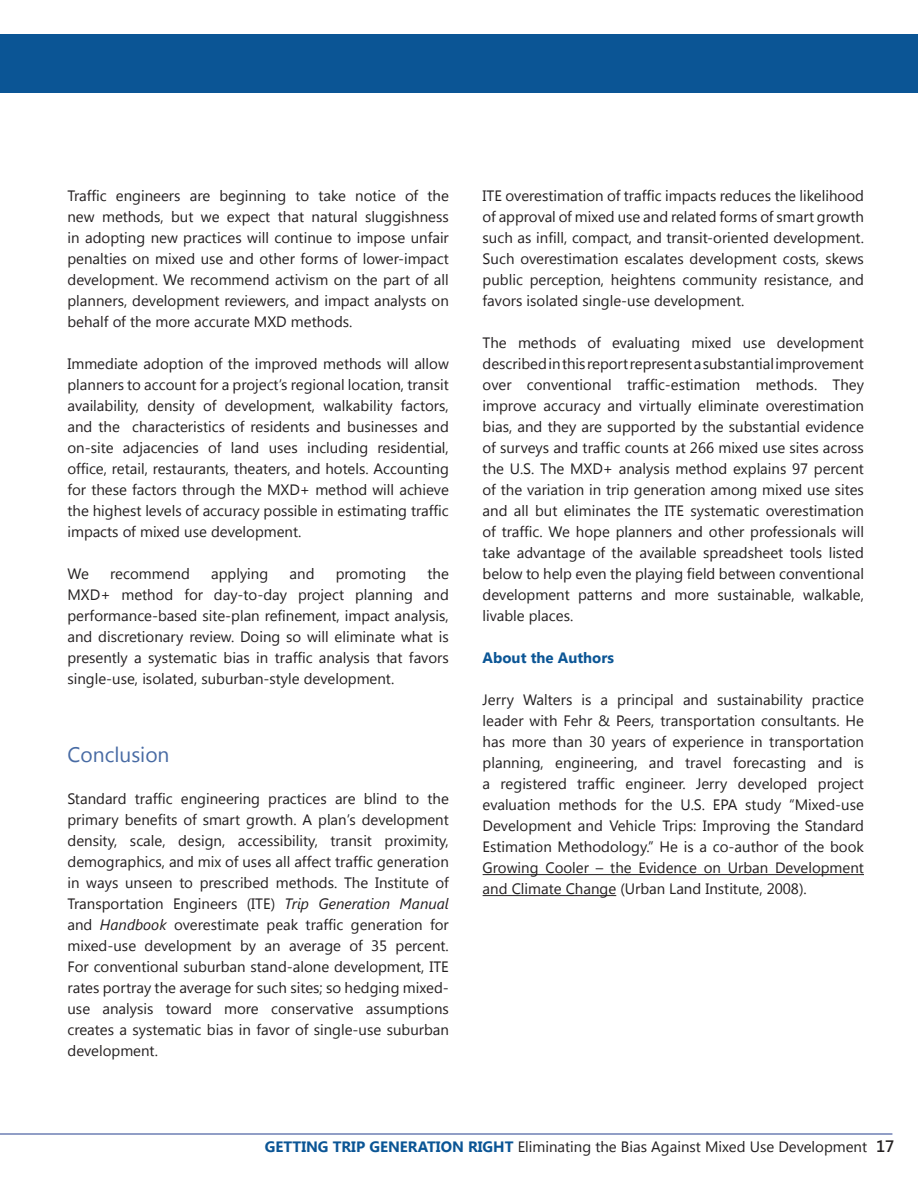
<style>
.page{position:relative;width:918px;height:1188px;background:#fff}
.page>*{position:absolute;margin:0;border:0;box-sizing:border-box;transform-origin:0 0}
.t1{font:21px "Segoe UI";color:#486ba4}
.t2{font:15px/21px "Segoe UI";color:#231f20;text-align:justify}
.t3{font:700 15px "Segoe UI";color:#0b5595}
.s1{font-style:italic}
.s2{font-weight:700;color:#0b5595}
.s3{font-weight:600;font-size:16.5px}
</style>
<div class="page">
<hr style="left:0;top:1134px;width:892px;height:1px;background:#253f8e">
<div style="left:0;top:34px;width:918px;height:58px;background:#0b5595"></div>
<hr style="left:483px;top:874px;width:381px;height:1px;background:#231f20">
<hr style="left:483px;top:895px;width:133px;height:1px;background:#231f20">
<p class="t2" style="left:68px;top:185px;width:383px">Traffic engineers are beginning to take notice of the new methods, but we expect that natural sluggishness in adopting new practices will continue to impose unfair penalties on mixed use and other forms of lower-impact development. We recommend activism on the part of all planners, development reviewers, and impact analysts on behalf of the more accurate MXD methods.</p>
<p class="t2" style="left:68px;top:353px;width:383px">Immediate adoption of the improved methods will allow planners to account for a project’s regional location, transit availability, density of development, walkability factors, and the characteristics of residents and businesses and on-site adjacencies of land uses including residential, office, retail, restaurants, theaters, and hotels. Accounting for these factors through the MXD+ method will achieve the highest levels of accuracy possible in estimating traffic impacts of mixed use development.</p>
<p class="t2" style="left:68px;top:563px;width:23px">We</p>
<p class="t2" style="left:110px;top:563px;width:81px">recommend</p>
<p class="t2" style="left:211px;top:563px;width:59px">applying</p>
<p class="t2" style="left:290px;top:563px;width:26px">and</p>
<p class="t2" style="left:336px;top:563px;width:72px">promoting</p>
<p class="t2" style="left:68px;top:563px;width:383px;text-indent:360px">the MXD+ method for day-to-day project planning and performance-based site-plan refinement, impact analysis, and discretionary review. Doing so will eliminate what is presently a systematic bias in traffic analysis that favors single-use, isolated, suburban-style development.</p>
<p class="t1" style="left:68px;top:740px;width:104px">Conclusion</p>
<p class="t2" style="left:68px;top:788px;width:383px">Standard traffic engineering practices are blind to the primary benefits of smart growth. A plan’s development density, scale, design, accessibility, transit proximity, demographics, and mix of uses all affect traffic generation in ways unseen to prescribed methods. The Institute of Transportation Engineers (ITE) <span class="s1">Trip Generation Manual </span>and <span class="s1">Handbook</span> overestimate peak traffic generation for mixed-use development by an average of 35 percent.<br>For conventional suburban stand-alone development, ITE rates portray the average for such sites; so hedging mixed&shy;use analysis toward more conservative assumptions creates a systematic bias in favor of single-use suburban development.</p>
<p class="t2" style="left:483px;top:185px;width:383px">ITE overestimation of traffic impacts reduces the likelihood of approval of mixed use and related forms of smart growth such as infill, compact, and transit-oriented development.<br>Such overestimation escalates development costs, skews public perception, heightens community resistance, and favors isolated single-use development.</p>
<p class="t2" style="left:483px;top:332px;width:383px">The methods of evaluating mixed use development described in this report represent a substantial improvement over conventional traffic-estimation methods. They improve accuracy and virtually eliminate overestimation bias, and they are supported by the substantial evidence of surveys and traffic counts at 266 mixed use sites across the U.S. The MXD+ analysis method explains 97 percent of the variation in trip generation among mixed use sites and all but eliminates the ITE systematic overestimation of traffic. We hope planners and other professionals will take advantage of the available spreadsheet tools listed below to help even the playing field between conventional development patterns and more sustainable, walkable, livable places.</p>
<p class="t3" style="left:483px;top:647px;width:133px">About the Authors</p>
<p class="t2" style="left:483px;top:689px;width:383px">Jerry Walters is a principal and sustainability practice leader with Fehr &amp; Peers, transportation consultants. He has more than 30 years of experience in transportation planning, engineering, and travel forecasting and is a registered traffic engineer. Jerry developed project evaluation methods for the U.S. EPA study “Mixed-use Development and Vehicle Trips: Improving the Standard Estimation Methodology.” He is a co-author of the book Growing Cooler – the Evidence on Urban Development and Climate Change (Urban Land Institute, 2008).</p>
<p class="t2" style="left:265px;top:1136px;width:631px"><span class="s2">GETTING TRIP GENERATION RIGHT</span> Eliminating the Bias Against Mixed Use Development <span class="s3">17</span></p>
</div>
